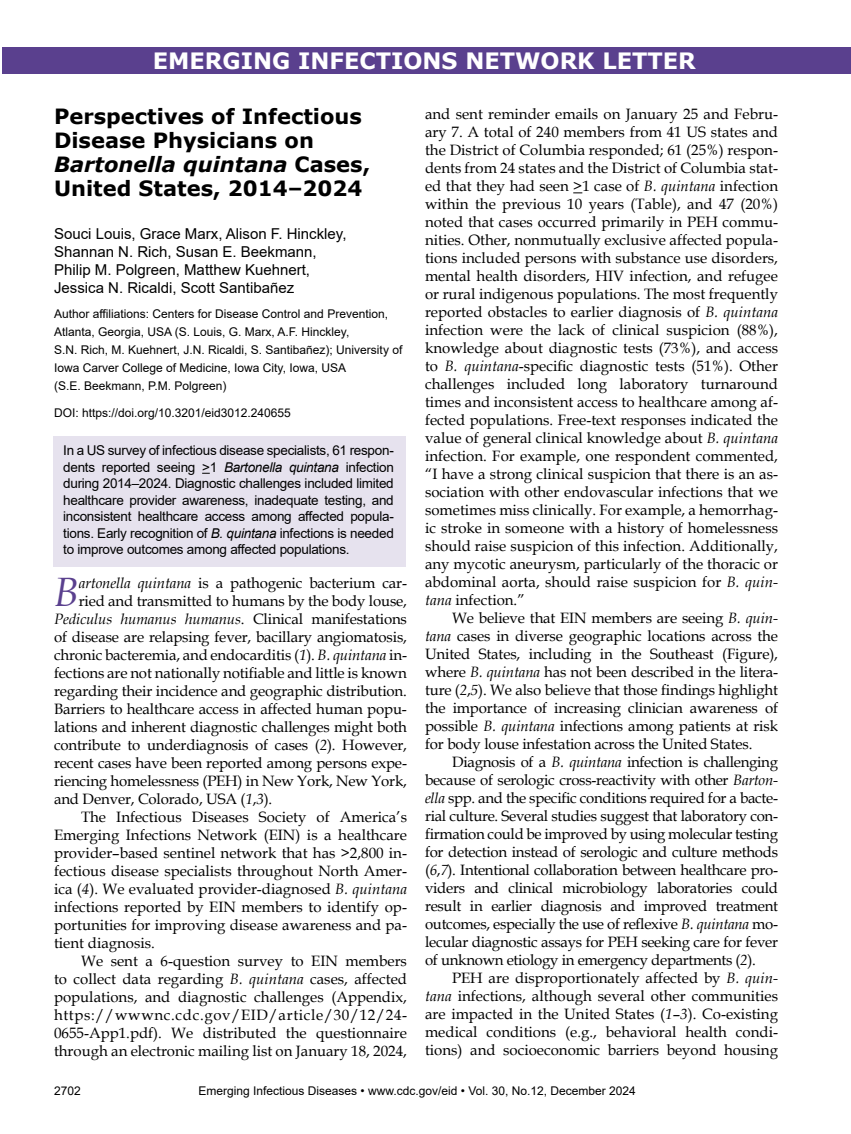
<style>
.page{position:relative;width:851px;height:1134px;background:#fff}
.page>*{position:absolute;margin:0;border:0;box-sizing:border-box;transform-origin:0 0}
.t1{font:italic 41.1px "Book Antiqua";color:#5a408e}
.t2{font:700 22.5px "Verdana";color:#fff}
.t3{font:700 21px/24px "Verdana";color:#000}
.t4{font:15px/18px "Book Antiqua";color:#000;text-align:justify}
.t5{font:15px/18px "Arial";color:#000}
.t6{font:italic 15px "Book Antiqua";letter-spacing:-.01em;color:#000}
.t7{font:15px "Book Antiqua";letter-spacing:.045em;color:#000}
.t8{font:13.5px/16.5px "Arial";letter-spacing:-.02em;color:#000;text-align:justify}
.t9{font:12px/18px "Arial";color:#000}
.s1{font-style:italic}
.s2{font-style:normal}
</style>
<div class="page">
<div style="left:53px;top:437px;width:352px;height:130px;background:#e6e2ee"></div>
<div style="left:2px;top:47px;width:848px;height:27px;background:#5a408e"></div>
<h2 class="t2" style="left:153px;top:44px;width:544px">EMERGING INFECTIONS NETWORK LETTER</h2>
<h3 class="t3" style="left:54px;top:104px;width:318px">Perspectives of Infectious<br>Disease Physicians on<br><span class="s1">Bartonella quintana</span> Cases,<br>United States, 2014–2024</h3>
<p class="t5" style="left:54px;top:225px;width:294px">Souci Louis, Grace Marx, Alison F. Hinckley, Shannan N. Rich, Susan E. Beekmann, Philip M. Polgreen, Matthew Kuehnert, Jessica N. Ricaldi, Scott Santibañez</p>
<p class="t9" style="left:54px;top:305px;width:350px">Author affiliations: Centers for Disease Control and Prevention, Atlanta, Georgia, USA (S. Louis, G. Marx, A.F. Hinckley,<br>S.N. Rich, M. Kuehnert, J.N. Ricaldi, S. Santibañez); University of Iowa Carver College of Medicine, Iowa City, Iowa, USA<br>(S.E. Beekmann, P.M. Polgreen)</p>
<p class="t9" style="left:54px;top:404px;width:238px">DOI: https://doi.org/10.3201/eid3012.240655</p>
<p class="t8" style="left:63px;top:442px;width:332px">In a US survey of infectious disease specialists, 61 respon&shy;dents reported seeing &gt;1 <span class="s1">Bartonella quintana</span> infection during 2014–2024. Diagnostic challenges included limited healthcare provider awareness, inadequate testing, and inconsistent healthcare access among affected popula&shy;tions. Early recognition of <span class="s1">B. quintana</span> infections is needed to improve outcomes among affected populations.</p>
<h1 class="t1" style="left:54px;top:563px;width:27px">B</h1>
<p class="t4" style="left:79px;top:574px;width:330px"><span class="s1">artonella quintana</span> is a pathogenic bacterium car-</p>
<p class="t4" style="left:79px;top:592px;width:330px">ried and transmitted to humans by the body louse,</p>
<p class="t6" style="left:54px;top:609px;width:354px">Pediculus humanus humanus<span class="s2">. Clinical manifestations</span></p>
<p class="t4" style="left:54px;top:628px;width:354px">of disease are relapsing fever, bacillary angiomatosis,</p>
<p class="t4" style="left:54px;top:646px;width:354px">chronic bacteremia, and endocarditis (<span class="s1">1</span>). <span class="s1">B. quintana</span> in-</p>
<p class="t4" style="left:54px;top:664px;width:354px">fections are not nationally notifiable and little is known</p>
<p class="t4" style="left:54px;top:682px;width:354px">regarding their incidence and geographic distribution.</p>
<p class="t4" style="left:54px;top:700px;width:354px">Barriers to healthcare access in affected human popu-</p>
<p class="t4" style="left:54px;top:718px;width:354px">lations and inherent diagnostic challenges might both</p>
<p class="t4" style="left:54px;top:736px;width:354px">contribute to underdiagnosis of cases (<span class="s1">2</span>). However,</p>
<p class="t4" style="left:54px;top:754px;width:354px">recent cases have been reported among persons expe-</p>
<p class="t4" style="left:54px;top:772px;width:354px">riencing homelessness (PEH) in New York, New York,</p>
<p class="t4" style="left:54px;top:790px;width:220px">and Denver, Colorado, USA (<span class="s1">1</span>,<span class="s1">3</span>).</p>
<p class="t4" style="left:81px;top:808px;width:327px">The Infectious Diseases Society of America’s</p>
<p class="t4" style="left:54px;top:826px;width:354px">Emerging Infections Network (EIN) is a healthcare</p>
<p class="t4" style="left:54px;top:844px;width:354px">provider–based sentinel network that has &gt;2,800 in-</p>
<p class="t4" style="left:54px;top:862px;width:354px">fectious disease specialists throughout North Amer-</p>
<p class="t4" style="left:54px;top:880px;width:354px">ica (<span class="s1">4</span>). We evaluated provider-diagnosed <span class="s1">B. quintana</span></p>
<p class="t4" style="left:54px;top:898px;width:354px">infections reported by EIN members to identify op-</p>
<p class="t4" style="left:54px;top:916px;width:354px">portunities for improving disease awareness and pa-</p>
<p class="t4" style="left:54px;top:934px;width:102px">tient diagnosis.</p>
<p class="t4" style="left:81px;top:952px;width:327px">We sent a 6-question survey to EIN members</p>
<p class="t4" style="left:54px;top:970px;width:354px">to collect data regarding <span class="s1">B. quintana</span> cases, affected</p>
<p class="t4" style="left:54px;top:988px;width:354px">populations, and diagnostic challenges (Appendix,</p>
<p class="t7" style="left:54px;top:1005px;width:354px">https://wwwnc.cdc.gov/EID/article/30/12/24-</p>
<p class="t4" style="left:54px;top:1024px;width:354px">0655-App1.pdf). We distributed the questionnaire</p>
<p class="t4" style="left:54px;top:1042px;width:354px">through an electronic mailing list on January 18, 2024,</p>
<p class="t4" style="left:425px;top:104px;width:354px">and sent reminder emails on January 25 and Febru&shy;ary 7. A total of 240 members from 41 US states and the District of Columbia responded; 61 (25%) respon&shy;dents from 24 states and the District of Columbia stat&shy;ed that they had seen &gt;1 case of <span class="s1">B. quintana</span> infection within the previous 10 years (Table), and 47 (20%) noted that cases occurred primarily in PEH commu&shy;nities. Other, nonmutually exclusive affected popula&shy;tions included persons with substance use disorders, mental health disorders, HIV infection, and refugee or rural indigenous populations. The most frequently reported obstacles to earlier diagnosis of <span class="s1">B. quintana </span>infection were the lack of clinical suspicion (88%), knowledge about diagnostic tests (73%), and access to <span class="s1">B. quintana</span>-specific diagnostic tests (51%). Other challenges included long laboratory turnaround times and inconsistent access to healthcare among af&shy;fected populations. Free-text responses indicated the value of general clinical knowledge about <span class="s1">B. quintana </span>infection. For example, one respondent commented, “I have a strong clinical suspicion that there is an as&shy;sociation with other endovascular infections that we sometimes miss clinically. For example, a hemorrhag&shy;ic stroke in someone with a history of homelessness should raise suspicion of this infection. Additionally, any mycotic aneurysm, particularly of the thoracic or abdominal aorta, should raise suspicion for <span class="s1">B. quin&shy;tana</span> infection.”</p>
<p class="t4" style="left:425px;top:608px;width:354px;text-indent:27px">We believe that EIN members are seeing <span class="s1">B. quin&shy;tana</span> cases in diverse geographic locations across the United States, including in the Southeast (Figure), where <span class="s1">B. quintana</span> has not been described in the litera&shy;ture (<span class="s1">2</span>,<span class="s1">5</span>). We also believe that those findings highlight the importance of increasing clinician awareness of possible <span class="s1">B. quintana</span> infections among patients at risk for body louse infestation across the United States.</p>
<p class="t4" style="left:425px;top:752px;width:354px;text-indent:27px">Diagnosis of a <span class="s1">B. quintana</span> infection is challenging because of serologic cross-reactivity with other <span class="s1">Barton&shy;ella</span> spp. and the specific conditions required for a bacte&shy;rial culture. Several studies suggest that laboratory con&shy;firmation could be improved by using molecular testing for detection instead of serologic and culture methods (<span class="s1">6</span>,<span class="s1">7</span>). Intentional collaboration between healthcare pro&shy;viders and clinical microbiology laboratories could result in earlier diagnosis and improved treatment outcomes, especially the use of reflexive <span class="s1">B. quintana</span> mo&shy;lecular diagnostic assays for PEH seeking care for fever of unknown etiology in emergency departments (<span class="s1">2</span>).</p>
<p class="t4" style="left:425px;top:968px;width:354px;text-indent:27px">PEH are disproportionately affected by <span class="s1">B. quin&shy;tana</span> infections, although several other communities are impacted in the United States (<span class="s1">1</span>–<span class="s1">3</span>). Co-existing medical conditions (e.g., behavioral health condi&shy;tions) and socioeconomic barriers beyond housing</p>
<p class="t9" style="left:54px;top:1082px;width:28px">2702</p>
<p class="t9" style="left:198px;top:1082px;width:439px">Emerging Infectious Diseases • www.cdc.gov/eid • Vol. 30, No.12, December 2024</p>
</div>
